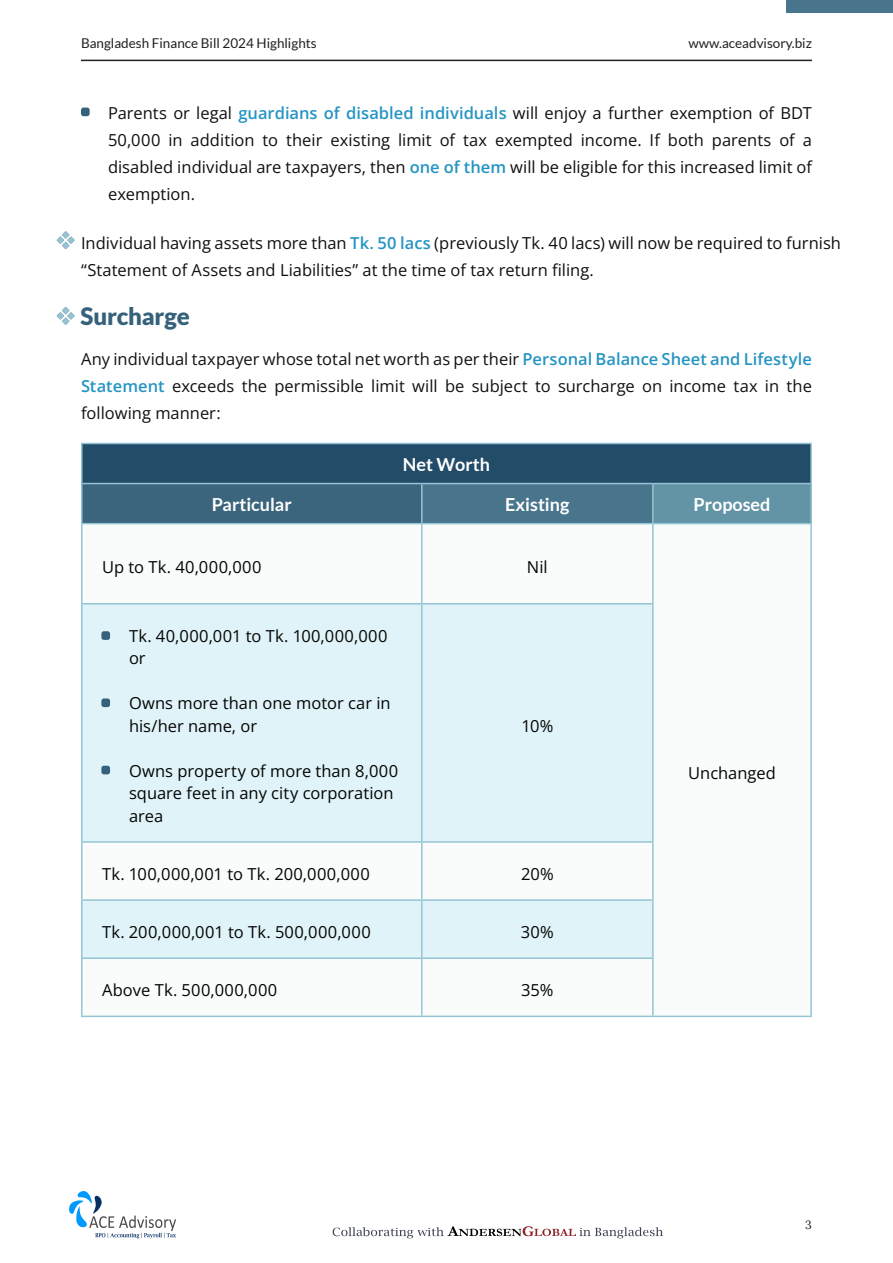
<style>
.page{position:relative;width:893px;height:1263px;background:#fff}
.page>*{position:absolute;margin:0;border:0;box-sizing:border-box;transform-origin:0 0}
.t1{font:900 24px "Lato";letter-spacing:-.01em;color:#35617b}
.New_table_heading{font:700 18px "Lato";color:#fff}
.Table_Heading{font:700 18px "Lato";color:#fff}
.body{font:16.5px/27px "Open Sans";color:#100e12;text-align:justify}
.body-2{font:16.5px/27px "Open Sans";color:#111012;text-align:justify}
.Table_body{font:16.5px/22.5px "Open Sans";letter-spacing:.005em;color:#040503}
.Table_body-2{font:16.5px/22.5px "Open Sans";letter-spacing:.025em;color:#040503}
.t2{font:13.5px "Lato";color:#231f20}
.t3{font:12px "Lora";color:#231f20}
.s1{font-weight:600;color:#2594c4}
.s2{font-weight:600;color:#2694c4}
</style>
<div class="page">
<hr style="left:81px;top:60px;width:731px;height:1px;background:#231f20">
<svg style="left:69px;top:1191px;width:107px;height:47px"></svg>
<svg style="left:333px;top:1226px;width:330px;height:12px"></svg>
<div style="left:787px;top:0;width:106px;height:13px;background:#49758c"></div>
<div style="left:81px;top:108px;width:9px;height:8px;background:#35617b;border-radius:2px"></div>
<div style="left:82px;top:443px;width:729px;height:40px;background:#234c69"></div>
<div style="left:82px;top:483px;width:340px;height:41px;background:#3b657d"></div>
<div style="left:422px;top:483px;width:231px;height:41px;background:#49758c"></div>
<div style="left:653px;top:483px;width:158px;height:41px;background:#6394a6"></div>
<div style="left:653px;top:524px;width:158px;height:492px;background:#f9fcfa"></div>
<div style="left:82px;top:604px;width:570px;height:237px;background:#dff3f9"></div>
<svg style="left:82px;top:901px;width:570px;height:114px"></svg>
<hr style="left:81px;top:443px;width:341px;height:1px;background:#94c4d6">
<hr style="left:81px;top:444px;width:1px;height:39px;background:#94c4d6">
<hr style="left:422px;top:443px;width:231px;height:1px;background:#94c4d6">
<hr style="left:653px;top:443px;width:159px;height:1px;background:#94c4d6">
<hr style="left:81px;top:483px;width:341px;height:1px;background:#94c4d6">
<hr style="left:81px;top:484px;width:1px;height:39px;background:#94c4d6">
<hr style="left:81px;top:523px;width:341px;height:1px;background:#94c4d6">
<hr style="left:421px;top:484px;width:2px;height:39px;background:#94c4d6">
<hr style="left:422px;top:523px;width:230px;height:1px;background:#94c4d6">
<hr style="left:422px;top:483px;width:230px;height:1px;background:#94c4d6">
<hr style="left:810px;top:444px;width:2px;height:39px;background:#94c4d6">
<hr style="left:81px;top:524px;width:1px;height:79px;background:#94c4d6">
<hr style="left:810px;top:524px;width:2px;height:80px;background:#94c4d6">
<hr style="left:810px;top:604px;width:2px;height:238px;background:#94c4d6">
<hr style="left:810px;top:842px;width:2px;height:58px;background:#94c4d6">
<hr style="left:810px;top:900px;width:2px;height:58px;background:#94c4d6">
<hr style="left:810px;top:958px;width:2px;height:57px;background:#94c4d6">
<hr style="left:421px;top:524px;width:2px;height:79px;background:#94c4d6">
<hr style="left:652px;top:524px;width:2px;height:79px;background:#94c4d6">
<hr style="left:422px;top:603px;width:232px;height:1px;background:#94c4d6">
<hr style="left:421px;top:604px;width:2px;height:237px;background:#94c4d6">
<hr style="left:652px;top:604px;width:2px;height:237px;background:#94c4d6">
<hr style="left:81px;top:603px;width:341px;height:1px;background:#94c4d6">
<hr style="left:81px;top:604px;width:1px;height:237px;background:#94c4d6">
<hr style="left:81px;top:841px;width:341px;height:2px;background:#94c4d6">
<hr style="left:81px;top:843px;width:1px;height:56px;background:#94c4d6">
<hr style="left:422px;top:841px;width:232px;height:2px;background:#94c4d6">
<hr style="left:421px;top:843px;width:2px;height:56px;background:#94c4d6">
<hr style="left:652px;top:843px;width:2px;height:56px;background:#94c4d6">
<hr style="left:654px;top:1015px;width:158px;height:2px;background:#94c4d6">
<hr style="left:422px;top:899px;width:232px;height:2px;background:#94c4d6">
<hr style="left:652px;top:901px;width:2px;height:56px;background:#94c4d6">
<hr style="left:81px;top:959px;width:1px;height:56px;background:#94c4d6">
<hr style="left:81px;top:899px;width:341px;height:2px;background:#94c4d6">
<hr style="left:81px;top:901px;width:1px;height:56px;background:#94c4d6">
<hr style="left:421px;top:901px;width:2px;height:56px;background:#94c4d6">
<hr style="left:81px;top:957px;width:340px;height:2px;background:#94c4d6">
<hr style="left:81px;top:1015px;width:341px;height:2px;background:#95c4d4">
<hr style="left:421px;top:957px;width:233px;height:2px;background:#95c4d4">
<hr style="left:421px;top:959px;width:2px;height:56px;background:#95c4d4">
<hr style="left:422px;top:1015px;width:232px;height:2px;background:#95c4d4">
<hr style="left:652px;top:959px;width:2px;height:56px;background:#95c4d4">
<hr style="left:652px;top:483px;width:160px;height:1px;background:#95c4d4">
<hr style="left:652px;top:484px;width:2px;height:39px;background:#95c4d4">
<hr style="left:810px;top:484px;width:2px;height:39px;background:#95c4d4">
<hr style="left:652px;top:523px;width:160px;height:1px;background:#95c4d4">
<div style="left:101px;top:631px;width:9px;height:9px;background:#35617b;border-radius:2px"></div>
<div style="left:101px;top:698px;width:9px;height:9px;background:#35617b;border-radius:2px"></div>
<div style="left:101px;top:766px;width:9px;height:8px;background:#35617b;border-radius:2px"></div>
<svg style="left:57px;top:231px;width:18px;height:18px"></svg>
<svg style="left:57px;top:307px;width:18px;height:18px"></svg>
<p class="t2" style="left:81px;top:36px;width:237px">Bangladesh Finance Bill 2024 Highlights</p>
<p class="t2" style="left:689px;top:36px;width:125px">www.aceadvisory.biz</p>
<p class="body" style="left:108px;top:99px;width:705px;text-indent:-27px">• Parents or legal <span class="s1">guardians of disabled individuals</span> will enjoy a further exemption of BDT 50,000 in addition to their existing limit of tax exempted income. If both parents of a disabled individual are taxpayers, then <span class="s1">one of them</span> will be eligible for this increased limit of exemption.</p>
<p class="body" style="left:81px;top:229px;width:761px">Individual having assets more than <span class="s2">Tk. 50 lacs</span> (previously Tk. 40 lacs) will now be required to furnish “Statement of Assets and Liabilities” at the time of tax return filing.</p>
<p class="t1" style="left:80px;top:302px;width:111px">Surcharge</p>
<p class="body-2" style="left:81px;top:345px;width:732px">Any individual taxpayer whose total net worth as per their <span class="s1">Personal Balance Sheet and Lifestyle Statement</span> exceeds the permissible limit will be subject to surcharge on income tax in the following manner:</p>
<p class="Table_Heading" style="left:403px;top:454px;width:88px">Net Worth</p>
<p class="New_table_heading" style="left:212px;top:494px;width:81px">Particular</p>
<p class="New_table_heading" style="left:505px;top:494px;width:66px">Existing</p>
<p class="New_table_heading" style="left:693px;top:494px;width:78px">Proposed</p>
<p class="Table_body-2" style="left:102px;top:555px;width:161px">Up to Tk. 40,000,000</p>
<p class="Table_body" style="left:527px;top:555px;width:22px">Nil</p>
<p class="Table_body-2" style="left:129px;top:624px;width:260px;text-indent:-27px">• Tk. 40,000,001 to Tk. 100,000,000 or</p>
<p class="Table_body" style="left:129px;top:691px;width:263px;text-indent:-27px">• Owns more than one motor car in his/her name, or</p>
<p class="Table_body" style="left:129px;top:759px;width:271px;text-indent:-27px">• Owns property of more than 8,000 square feet in any city corporation area</p>
<p class="Table_body" style="left:521px;top:714px;width:33px">10%</p>
<p class="Table_body-2" style="left:102px;top:862px;width:269px">Tk. 100,000,001 to Tk. 200,000,000</p>
<p class="Table_body" style="left:521px;top:862px;width:34px">20%</p>
<p class="Table_body-2" style="left:102px;top:920px;width:270px">Tk. 200,000,001 to Tk. 500,000,000</p>
<p class="Table_body" style="left:521px;top:920px;width:34px">30%</p>
<p class="Table_body" style="left:102px;top:978px;width:177px">Above Tk. 500,000,000</p>
<p class="Table_body" style="left:521px;top:978px;width:34px">35%</p>
<p class="Table_body" style="left:688px;top:761px;width:89px">Unchanged</p>
<p class="t3" style="left:805px;top:1216px;width:8px">3</p>
</div>
